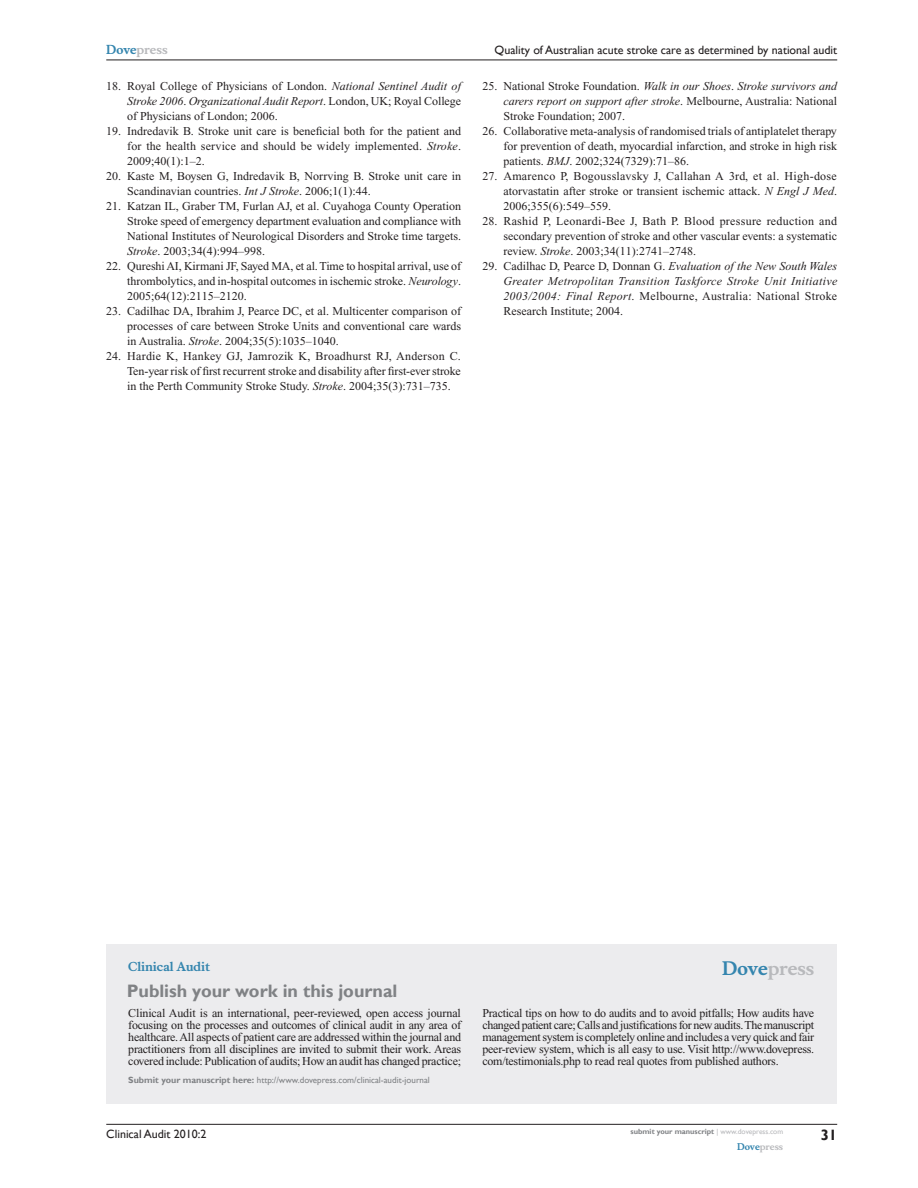
<style>
.page{position:relative;width:918px;height:1188px;background:#fff}
.page>*{position:absolute;margin:0;border:0;box-sizing:border-box;transform-origin:0 0}
.t1{font:700 18px "Gill Sans";color:#808285}
.t2{font:700 18px "Musee";color:#b8b9bc}
.t3{font:700 15px "Gill Sans";color:#231f20}
.t4{font:12px/15px "Times New Roman";color:#231f20;text-align:justify}
.t5{font:italic 12px/15px "Times New Roman";letter-spacing:.025em;color:#231f20;text-align:justify}
.t6{font:12px "Gill Sans";color:#231f20}
.t7{font:700 12px "Musee";color:#3485ae}
.t8{font:700 12px "Musee";color:#b8b9bc}
.t9{font:9px "Gill Sans";color:#808285}
.t10{font:700 9px "Musee";color:#b8b9bc}
.t11{font:700 7.5px "Gill Sans";color:#808285}
.s1{color:#3485ae}
.s2{font-style:italic}
.s3{font-style:normal}
.s4{font-weight:700}
.s5{font-weight:400;color:#b8b9bc}
</style>
<div class="page">
<div style="left:106px;top:944px;width:731px;height:159px;background:#ececee"></div>
<hr style="left:106px;top:1124px;width:731px;height:1px;background:#231f20">
<hr style="left:106px;top:60px;width:731px;height:1px;background:#231f20">
<p class="t8" style="left:106px;top:43px;width:63px"><span class="s1">Dove</span>press</p>
<p class="t6" style="left:495px;top:43px;width:344px">Quality of Australian acute stroke care as determined by national audit</p>
<p class="t4" style="left:127px;top:79px;width:335px;text-indent:-21px">18. Royal College of Physicians of London. <span class="s2">National Sentinel Audit of Stroke 2006</span>. <span class="s2">Organizational Audit Report</span>. London, UK; Royal College of Physicians of London; 2006.</p>
<p class="t4" style="left:127px;top:124px;width:335px;text-indent:-21px">19. Indredavik B. Stroke unit care is beneficial both for the patient and for the health service and should be widely implemented. <span class="s2">Stroke</span>.<br>2009;40(1):1–2.</p>
<p class="t4" style="left:127px;top:169px;width:335px;text-indent:-21px">20. Kaste M, Boysen G, Indredavik B, Norrving B. Stroke unit care in<br>Scandinavian countries. <span class="s2">Int J Stroke</span>. 2006;1(1):44.</p>
<p class="t4" style="left:127px;top:199px;width:335px;text-indent:-21px">21. Katzan IL, Graber TM, Furlan AJ, et al. Cuyahoga County Operation Stroke speed of emergency department evaluation and compliance with National Institutes of Neurological Disorders and Stroke time targets.<br><span class="s2">Stroke</span>. 2003;34(4):994–998.</p>
<p class="t4" style="left:127px;top:259px;width:335px;text-indent:-21px">22. Qureshi AI, Kirmani JF, Sayed MA, et al. Time to hospital arrival, use of thrombolytics, and in-hospital outcomes in ischemic stroke. <span class="s2">Neurology</span>.<br>2005;64(12):2115–2120.</p>
<p class="t4" style="left:127px;top:304px;width:335px;text-indent:-21px">23. Cadilhac DA, Ibrahim J, Pearce DC, et al. Multicenter comparison of processes of care between Stroke Units and conventional care wards in Australia. <span class="s2">Stroke</span>. 2004;35(5):1035–1040.</p>
<p class="t4" style="left:127px;top:349px;width:335px;text-indent:-21px">24. Hardie K, Hankey GJ, Jamrozik K, Broadhurst RJ, Anderson C.<br>Ten-year risk of first recurrent stroke and disability after first-ever stroke in the Perth Community Stroke Study. <span class="s2">Stroke</span>. 2004;35(3):731–735.</p>
<p class="t4" style="left:503px;top:79px;width:335px;text-indent:-21px">25. National Stroke Foundation. <span class="s2">Walk in our Shoes</span>. <span class="s2">Stroke survivors and carers report on support after stroke</span>. Melbourne, Australia: National Stroke Foundation; 2007.</p>
<p class="t4" style="left:503px;top:124px;width:335px;text-indent:-21px">26. Collaborative meta-analysis of randomised trials of antiplatelet therapy for prevention of death, myocardial infarction, and stroke in high risk patients. <span class="s2">BMJ</span>. 2002;324(7329):71–86.</p>
<p class="t4" style="left:503px;top:169px;width:335px;text-indent:-21px">27. Amarenco P, Bogousslavsky J, Callahan A 3rd, et al. High-dose atorvastatin after stroke or transient ischemic attack. <span class="s2">N Engl J Med</span>.<br>2006;355(6):549–559.</p>
<p class="t4" style="left:503px;top:214px;width:335px;text-indent:-21px">28. Rashid P, Leonardi-Bee J, Bath P. Blood pressure reduction and secondary prevention of stroke and other vascular events: a systematic review. <span class="s2">Stroke</span>. 2003;34(11):2741–2748.</p>
<p class="t5" style="left:503px;top:259px;width:335px;text-indent:-21px"><span class="s3">29. Cadilhac D, Pearce D, Donnan G.</span> Evaluation of the New South Wales Greater Metropolitan Transition Taskforce Stroke Unit Initiative 2003/2004: Final Report<span class="s3">. Melbourne, Australia: National Stroke Research Institute; 2004.</span></p>
<p class="t7" style="left:128px;top:959px;width:83px">Clinical Audit</p>
<h1 class="t1" style="left:127px;top:980px;width:272px">Publish your work in this journal</h1>
<h1 class="t2" style="left:722px;top:958px;width:94px"><span class="s1">Dove</span>press</h1>
<p class="t4" style="left:128px;top:1007px;width:334px;line-height:12px">Clinical Audit is an international, peer-reviewed, open access journal focusing on the processes and outcomes of clinical audit in any area of healthcare. All aspects of patient care are addressed within the journal and practitioners from all disciplines are invited to submit their work. Areas covered include: Publication of audits; How an audit has changed practice;</p>
<p class="t4" style="left:482px;top:1007px;width:333px;line-height:12px">Practical tips on how to do audits and to avoid pitfalls; How audits have changed patient care; Calls and justifications for new audits. The manuscript management system is completely online and includes a very quick and fair peer-review system, which is all easy to use. Visit http://www.dovepress. com/testimonials.php to read real quotes from published authors.</p>
<p class="t9" style="left:128px;top:1075px;width:303px"><span class="s4">Submit your manuscript here:</span> http://www.dovepress.com/clinical-audit-journal</p>
<p class="t6" style="left:106px;top:1127px;width:102px">Clinical Audit 2010:2</p>
<p class="t11" style="left:631px;top:1127px;width:154px">submit your manuscript <span class="s5">| www.dovepress.com</span></p>
<p class="t10" style="left:737px;top:1141px;width:48px"><span class="s1">Dove</span>press</p>
<p class="t3" style="left:821px;top:1126px;width:18px">31</p>
</div>
